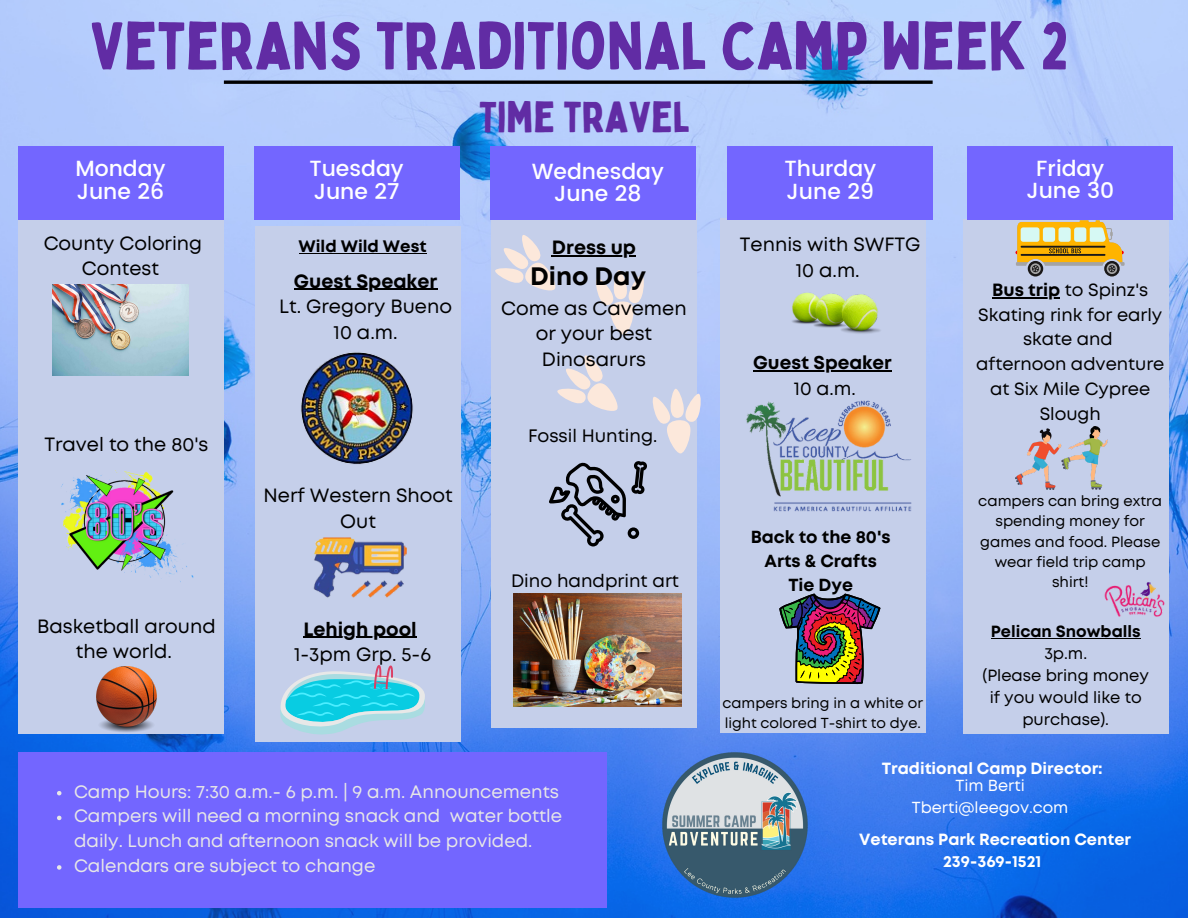
<style>
.page{position:relative;width:1188px;height:918px;background:#fff}
.page>*{position:absolute;margin:0;border:0;box-sizing:border-box;transform-origin:0 0}
.t1{font:66px "Bobby Jones";color:#612ca4}
.t2{font:42.6px "Bobby Jones";color:#612ca4}
.t3{font:700 25.2px "Mont";color:#000}
.t4{font:500 21.9px "Poppins";color:#fff}
.t5{font:21.9px "Mont";color:#fff}
.t6{font:19.2px/25.8px "Mont";color:#000;text-align:center}
.t7{font:700 19.2px "Mont";color:#000}
.t8{font:700 18.6px "Mont";color:#000}
.t9{font:18.6px "Mont";color:#000}
.t10{font:18px/24.8px "Mont";color:#e7e7e7}
.t11{font:18px "Mont";color:#000}
.t12{font:17.7px/24.8px "Mont";color:#000;text-align:center}
.t13{font:700 17.4px "Mont";color:#000}
.t14{font:700 16.65px "Mont";color:#000}
.t15{font:700 16.2px "Mont";color:#fff}
.t16{font:16.2px/21.8px "Mont";color:#000;text-align:center}
.t17{font:700 16.2px/21.8px "Mont";color:#000;text-align:center}
.t18{font:15.9px "Mont";color:#fff}
.t19{font:14.7px/20.2px "Mont";color:#000;text-align:center}
.t20{font:14.4px/20px "Mont";color:#000}
.s1{font-weight:700}
.s2{font-weight:400}
</style>
<div class="page">
<img style="left:0;top:0;width:1188px;height:918px">
<div style="left:18px;top:219px;width:206px;height:515px;background:#c5cfea"></div>
<div style="left:255px;top:227px;width:206px;height:515px;background:#c5cfea"></div>
<div style="left:491px;top:214px;width:206px;height:514px;background:#c5cfea"></div>
<div style="left:720px;top:219px;width:206px;height:514px;background:#c5cfea"></div>
<div style="left:963px;top:220px;width:206px;height:514px;background:#c5cfea"></div>
<div style="left:18px;top:146px;width:206px;height:73px;background:#7366ff"></div>
<div style="left:254px;top:146px;width:206px;height:73px;background:#7366ff"></div>
<div style="left:727px;top:146px;width:206px;height:73px;background:#7366ff"></div>
<div style="left:968px;top:146px;width:205px;height:73px;background:#7366ff"></div>
<div style="left:490px;top:146px;width:206px;height:73px;background:#7366ff"></div>
<div style="left:18px;top:753px;width:589px;height:155px;background:#7366ff"></div>
<img style="left:658px;top:747px;width:155px;height:155px">
<hr style="left:224px;top:81px;width:709px;height:3px;background:#000">
<svg style="left:1015px;top:220px;width:110px;height:56px"></svg>
<img style="left:792px;top:292px;width:89px;height:42px">
<img style="left:1104px;top:582px;width:61px;height:35px">
<img style="left:1015px;top:427px;width:93px;height:63px">
<img style="left:746px;top:401px;width:166px;height:111px">
<img style="left:301px;top:352px;width:112px;height:112px">
<svg style="left:652px;top:389px;width:49px;height:65px"></svg>
<svg style="left:596px;top:270px;width:48px;height:65px"></svg>
<svg style="left:557px;top:355px;width:61px;height:56px"></svg>
<svg style="left:495px;top:235px;width:63px;height:56px"></svg>
<svg style="left:280px;top:665px;width:145px;height:70px"></svg>
<svg style="left:549px;top:461px;width:98px;height:85px"></svg>
<svg style="left:779px;top:594px;width:101px;height:90px"></svg>
<img style="left:52px;top:285px;width:137px;height:91px">
<img style="left:61px;top:470px;width:133px;height:112px">
<img style="left:96px;top:666px;width:61px;height:66px">
<img style="left:313px;top:537px;width:94px;height:61px">
<img style="left:514px;top:594px;width:167px;height:112px">
<hr style="left:294px;top:289px;width:143px;height:1px;background:#000">
<hr style="left:552px;top:255px;width:84px;height:1px;background:#000">
<hr style="left:753px;top:371px;width:139px;height:1px;background:#000">
<hr style="left:992px;top:297px;width:68px;height:1px;background:#000">
<hr style="left:303px;top:637px;width:114px;height:1px;background:#000">
<svg style="left:57px;top:791px;width:4px;height:4px"></svg>
<svg style="left:57px;top:816px;width:4px;height:4px"></svg>
<svg style="left:57px;top:865px;width:4px;height:5px"></svg>
<hr style="left:299px;top:253px;width:128px;height:1px;background:#000">
<hr style="left:991px;top:638px;width:150px;height:1px;background:#000">
<p class="t1" style="left:91px;top:4px;width:980px">VETERANS TRADITIONAL CAMP WEEK 2</p>
<p class="t4" style="left:75px;top:156px;width:91px">Monday</p>
<p class="t4" style="left:77px;top:178px;width:89px">June 26</p>
<p class="t6" style="left:44px;top:231px;width:160px">County Coloring<br>Contest</p>
<p class="t6" style="left:44px;top:433px;width:165px">Travel to the 80's</p>
<p class="t4" style="left:309px;top:156px;width:96px">Tuesday</p>
<p class="t4" style="left:314px;top:178px;width:87px">June 27</p>
<p class="t14" style="left:299px;top:240px;width:130px">Wild Wild West</p>
<p class="t7" style="left:294px;top:274px;width:145px">Guest Speaker</p>
<p class="t6" style="left:279px;top:295px;width:174px">Lt. Gregory Bueno</p>
<p class="t6" style="left:334px;top:321px;width:65px">10 a.m.</p>
<p class="t6" style="left:264px;top:484px;width:191px">Nerf Western Shoot<br>Out</p>
<p class="t6" style="left:37px;top:614px;width:180px">Basketball around the world.</p>
<p class="t7" style="left:303px;top:622px;width:115px">Lehigh pool</p>
<p class="t6" style="left:294px;top:643px;width:138px">1-3pm Grp. 5-6</p>
<p class="t2" style="left:479px;top:90px;width:213px">TIME TRAVEL</p>
<p class="t4" style="left:532px;top:159px;width:134px">Wednesday</p>
<p class="t4" style="left:554px;top:181px;width:89px">June 28</p>
<p class="t7" style="left:552px;top:240px;width:86px">Dress up</p>
<p class="t3" style="left:530px;top:267px;width:117px">Dino Day</p>
<p class="t6" style="left:501px;top:296px;width:187px">Come as Cavemen or your best<br>Dinosarurs</p>
<p class="t11" style="left:528px;top:429px;width:131px">Fossil Hunting.</p>
<p class="t11" style="left:511px;top:574px;width:169px">Dino handprint art</p>
<p class="t10" style="left:74px;top:780px;width:487px">Camp Hours: 7:30 a.m.- 6 p.m. | 9 a.m. Announcements</p>
<p class="t10" style="left:74px;top:805px;width:490px">Campers will need a morning snack and water bottle daily. Lunch and afternoon snack will be provided.</p>
<p class="t10" style="left:74px;top:855px;width:303px">Calendars are subject to change</p>
<p class="t4" style="left:1036px;top:155px;width:69px">Friday</p>
<p class="t4" style="left:1026px;top:178px;width:89px">June 30</p>
<p class="t4" style="left:784px;top:156px;width:93px">Thurday</p>
<p class="t4" style="left:787px;top:178px;width:89px">June 29</p>
<p class="t5" style="left:796px;top:160px;width:81px">J ne 16</p>
<p class="t5" style="left:1038px;top:163px;width:80px">June 17</p>
<p class="t6" style="left:740px;top:233px;width:182px">Tennis with SWFTG</p>
<p class="t6" style="left:796px;top:259px;width:65px">10 a.m.</p>
<p class="t8" style="left:753px;top:356px;width:140px">Guest Speaker</p>
<p class="t9" style="left:794px;top:382px;width:63px">10 a.m.</p>
<p class="t13" style="left:751px;top:530px;width:141px">Back to the 80's</p>
<p class="t13" style="left:765px;top:554px;width:114px">Arts &amp; Crafts</p>
<p class="t13" style="left:788px;top:579px;width:66px">Tie Dye</p>
<p class="t12" style="left:978px;top:279px;width:186px"><span class="s1">Bus trip</span> to Spinz's<br>Skating rink for early skate and</p>
<p class="t12" style="left:976px;top:353px;width:190px">afternoon adventure at Six Mile Cypree<br>Slough</p>
<p class="t19" style="left:978px;top:492px;width:185px">campers can bring extra spending money for games and food. Please wear field trip camp shirt!</p>
<p class="t17" style="left:991px;top:622px;width:151px">Pelican Snowballs<br><span class="s2">3p.m.</span></p>
<p class="t16" style="left:982px;top:666px;width:168px">(Please bring money if you would like to purchase).</p>
<p class="t15" style="left:882px;top:762px;width:222px">Traditional Camp Director:</p>
<p class="t18" style="left:956px;top:780px;width:71px">Tim Berti</p>
<p class="t18" style="left:912px;top:802px;width:158px">Tberti@leegov.com</p>
<p class="t15" style="left:859px;top:833px;width:274px">Veterans Park Recreation Center</p>
<p class="t15" style="left:943px;top:856px;width:100px">239-369-1521</p>
<p class="t20" style="left:723px;top:694px;width:202px">campers bring in a white or light colored T-shirt to dye.</p>
</div>
